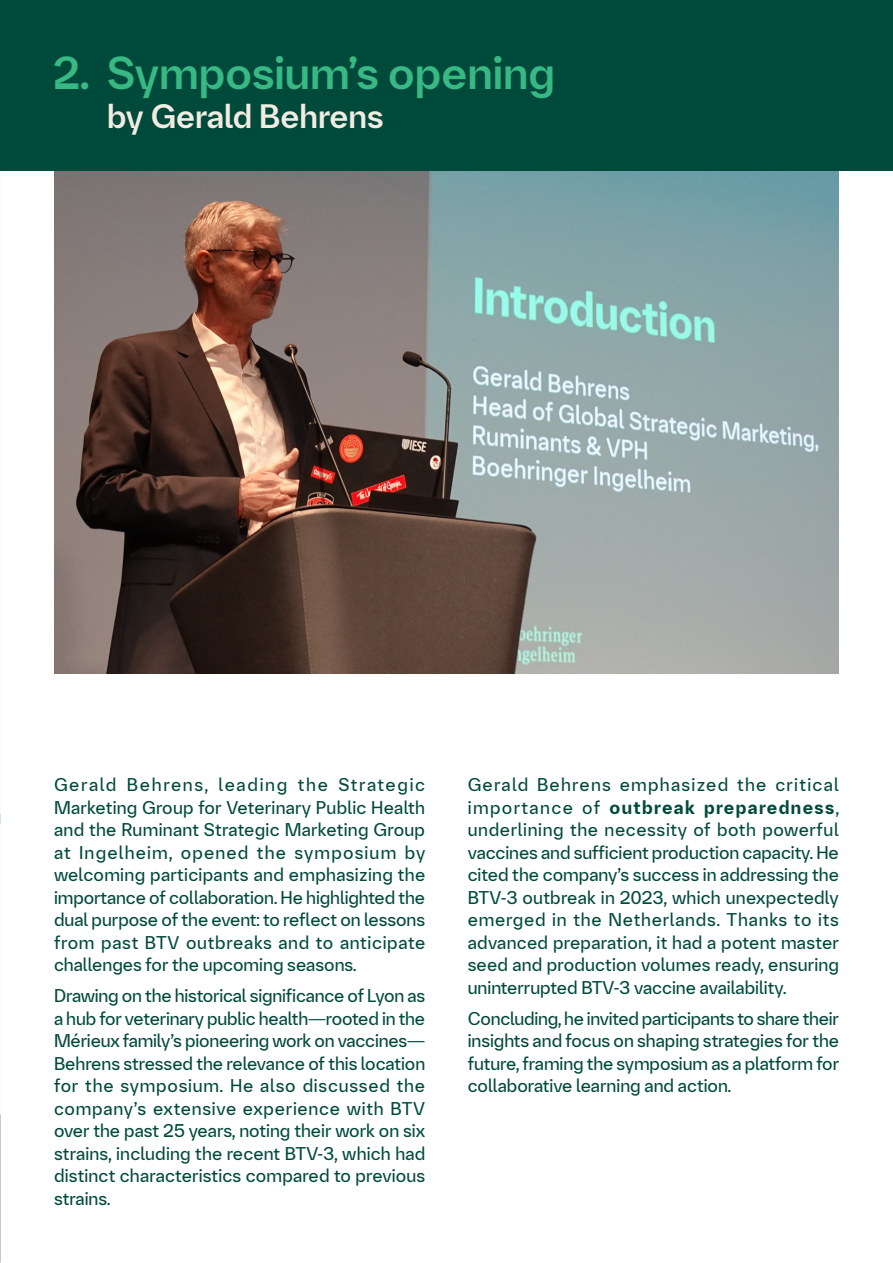
<style>
.page{position:relative;width:893px;height:1263px;background:#fff}
.page>*{position:absolute;margin:0;border:0;box-sizing:border-box;transform-origin:0 0}
.t1{font:500 45px "Boehringer Forward Head";color:#38b983}
.t2{font:500 33px "Boehringer Forward Head";color:#f1ece2}
.t3{font:18px/22.5px "Boehringer Forward Head";color:#004a3c;text-align:justify}
.s1{font-weight:700}
</style>
<div class="page">
<img style="left:54px;top:170px;width:785px;height:503px">
<div style="left:0;top:0;width:893px;height:170px;background:#004a3c"></div>
<p class="t1" style="left:53px;top:44px;width:503px">2. Symposium’s opening</p>
<p class="t2" style="left:107px;top:95px;width:278px">by Gerald Behrens</p>
<p class="t3" style="left:54px;top:773px;width:373px">Gerald Behrens, leading the Strategic Marketing Group for Veterinary Public Health and the Ruminant Strategic Marketing Group at Ingelheim, opened the symposium by welcoming participants and emphasizing the importance of collaboration. He highlighted the dual purpose of the event: to reflect on lessons from past BTV outbreaks and to anticipate challenges for the upcoming seasons.</p>
<p class="t3" style="left:54px;top:984px;width:373px">Drawing on the historical significance of Lyon as a hub for veterinary public health—rooted in the Mérieux family’s pioneering work on vaccines— Behrens stressed the relevance of this location for the symposium. He also discussed the company’s extensive experience with BTV over the past 25 years, noting their work on six strains, including the recent BTV-3, which had distinct characteristics compared to previous strains.</p>
<p class="t3" style="left:468px;top:773px;width:373px">Gerald Behrens emphasized the critical importance of <span class="s1">outbreak preparedness</span>, underlining the necessity of both powerful vaccines and sufficient production capacity. He cited the company’s success in addressing the BTV-3 outbreak in 2023, which unexpectedly emerged in the Netherlands. Thanks to its advanced preparation, it had a potent master seed and production volumes ready, ensuring uninterrupted BTV-3 vaccine availability.</p>
<p class="t3" style="left:468px;top:1007px;width:373px">Concluding, he invited participants to share their insights and focus on shaping strategies for the future, framing the symposium as a platform for collaborative learning and action.</p>
</div>
